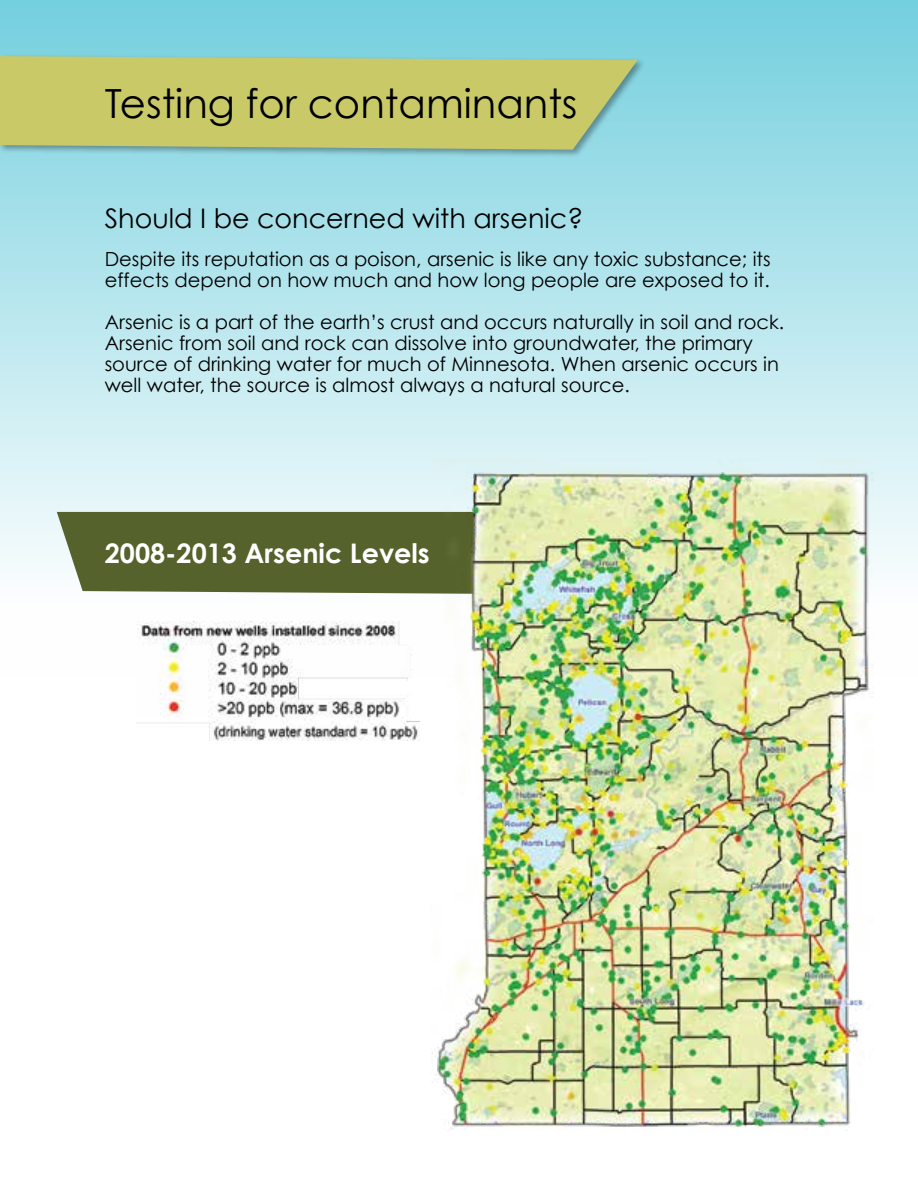
<style>
.page{position:relative;width:918px;height:1188px;background:#fff}
.page>*{position:absolute;margin:0;border:0;box-sizing:border-box;transform-origin:0 0}
.t1{font:40.2px "Century Gothic";color:#000}
.t2{font:27px "Century Gothic";color:#000}
.t3{font:700 27px "Century Gothic";color:#fff}
.t4{font:19.5px/21px "Century Gothic";color:#000}
</style>
<div class="page">
<div style="left:0;top:0;width:918px;height:677px;background:linear-gradient(to bottom,#75cfde,#fff)"></div>
<div style="left:57px;top:512px;width:374px;height:82px;background:#55622b"></div>
<div style="left:0;top:54px;width:646px;height:104px;background:#000;opacity:.35"></div>
<svg style="left:0;top:56px;width:638px;height:94px;background:#c1c970"></svg>
<img style="left:431px;top:459px;width:443px;height:672px">
<img style="left:136px;top:621px;width:283px;height:120px">
<h1 class="t1" style="left:105px;top:79px;width:474px">Testing for contaminants</h1>
<h2 class="t2" style="left:105px;top:202px;width:480px">Should I be concerned with arsenic?</h2>
<p class="t4" style="left:105px;top:248px;width:668px">Despite its reputation as a poison, arsenic is like any toxic substance; its effects depend on how much and how long people are exposed to it.</p>
<p class="t4" style="left:105px;top:311px;width:681px">Arsenic is a part of the earth’s crust and occurs naturally in soil and rock.<br>Arsenic from soil and rock can dissolve into groundwater, the primary source of drinking water for much of Minnesota. When arsenic occurs in well water, the source is almost always a natural source.</p>
<h2 class="t3" style="left:105px;top:536px;width:327px">2008-2013 Arsenic Levels</h2>
</div>
